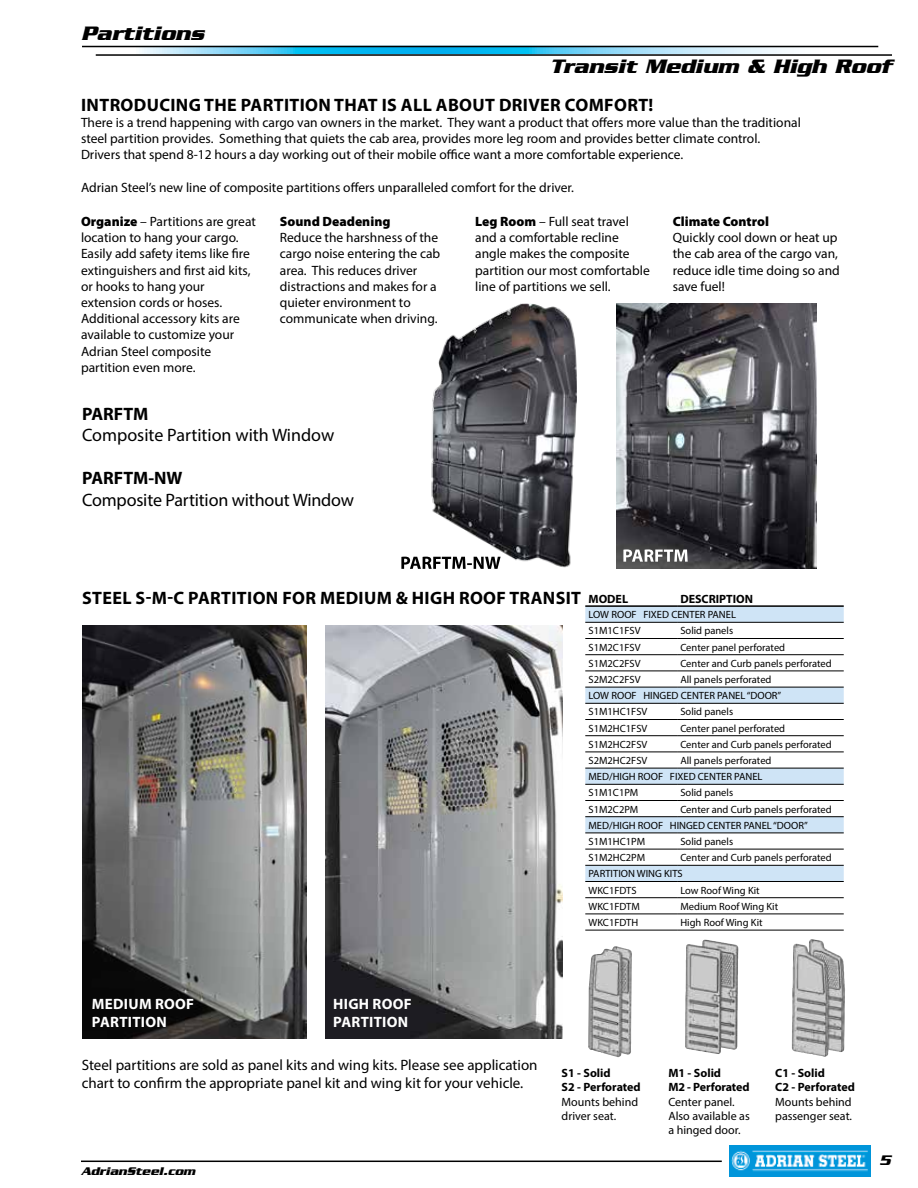
<style>
.page{position:relative;width:918px;height:1188px;background:#fff}
.page>*{position:absolute;margin:0;border:0;box-sizing:border-box;transform-origin:0 0}
.t1{font:italic 700 21px "Serpentine";color:#000}
.t2{font:700 18px "Myriad Pro";letter-spacing:.02em;color:#000}
.t3{font:18px "Myriad Pro";letter-spacing:-.01em;color:#000}
.t4{font:700 18px "Myriad Pro";color:#000}
.t5{font:15px/18px "Myriad Pro";color:#000}
.t6{font:700 15px/18px "Myriad Pro";letter-spacing:.02em;color:#fff}
.t7{font:italic 700 15px "Serpentine";color:#000}
.t8{font:13.5px/16.2px "Myriad Pro";color:#000}
.t9{font:900 13.5px "Myriad Pro";color:#000}
.t10{font:12px/14.4px "Myriad Pro";color:#000}
.t11{font:700 12px/14.4px "Myriad Pro";color:#000}
.t12{font:italic 700 12px "Serpentine";color:#000}
.t13{font:10.5px/16.2px "Myriad Pro";color:#000}
.s1{font-weight:900}
</style>
<div class="page">
<hr style="left:81px;top:1161px;width:641px;height:1px;background:#000">
<img style="left:730px;top:1146px;width:140px;height:30px">
<svg style="left:133px;top:47px;width:726px;height:7px;background:#71cded"></svg>
<hr style="left:82px;top:46px;width:796px;height:1px;background:#000">
<hr style="left:96px;top:54px;width:796px;height:2px;background:#000">
<img style="left:588px;top:946px;width:44px;height:111px">
<img style="left:685px;top:940px;width:54px;height:114px">
<img style="left:792px;top:939px;width:53px;height:118px">
<img style="left:82px;top:626px;width:225px;height:412px">
<img style="left:326px;top:626px;width:237px;height:412px">
<svg style="left:585px;top:607px;width:259px;height:274px"></svg>
<hr style="left:585px;top:622px;width:92px;height:1px;background:#000">
<hr style="left:677px;top:622px;width:167px;height:1px;background:#000">
<hr style="left:585px;top:638px;width:92px;height:1px;background:#000">
<hr style="left:677px;top:638px;width:167px;height:1px;background:#000">
<hr style="left:585px;top:654px;width:92px;height:1px;background:#000">
<hr style="left:677px;top:654px;width:167px;height:1px;background:#000">
<hr style="left:585px;top:719px;width:92px;height:1px;background:#000">
<hr style="left:677px;top:719px;width:167px;height:1px;background:#000">
<hr style="left:585px;top:735px;width:92px;height:1px;background:#000">
<hr style="left:677px;top:735px;width:167px;height:1px;background:#000">
<hr style="left:585px;top:752px;width:92px;height:1px;background:#000">
<hr style="left:677px;top:752px;width:167px;height:1px;background:#000">
<hr style="left:585px;top:800px;width:92px;height:1px;background:#000">
<hr style="left:677px;top:800px;width:167px;height:1px;background:#000">
<hr style="left:585px;top:849px;width:92px;height:1px;background:#000">
<hr style="left:677px;top:849px;width:167px;height:1px;background:#000">
<hr style="left:585px;top:897px;width:92px;height:1px;background:#000">
<hr style="left:677px;top:897px;width:167px;height:1px;background:#000">
<hr style="left:585px;top:914px;width:92px;height:1px;background:#000">
<hr style="left:677px;top:914px;width:167px;height:1px;background:#000">
<hr style="left:585px;top:930px;width:92px;height:1px;background:#000">
<hr style="left:677px;top:930px;width:167px;height:1px;background:#000">
<hr style="left:585px;top:605px;width:92px;height:2px;background:#000">
<hr style="left:677px;top:605px;width:167px;height:2px;background:#000">
<hr style="left:585px;top:671px;width:92px;height:1px;background:#000">
<hr style="left:677px;top:671px;width:167px;height:1px;background:#000">
<hr style="left:585px;top:687px;width:92px;height:1px;background:#000">
<hr style="left:677px;top:687px;width:167px;height:1px;background:#000">
<hr style="left:585px;top:703px;width:92px;height:1px;background:#000">
<hr style="left:677px;top:703px;width:167px;height:1px;background:#000">
<hr style="left:585px;top:816px;width:92px;height:1px;background:#000">
<hr style="left:677px;top:816px;width:167px;height:1px;background:#000">
<hr style="left:585px;top:833px;width:92px;height:1px;background:#000">
<hr style="left:677px;top:833px;width:167px;height:1px;background:#000">
<hr style="left:585px;top:865px;width:92px;height:1px;background:#000">
<hr style="left:677px;top:865px;width:167px;height:1px;background:#000">
<hr style="left:585px;top:881px;width:92px;height:1px;background:#000">
<hr style="left:677px;top:881px;width:167px;height:1px;background:#000">
<hr style="left:585px;top:768px;width:92px;height:1px;background:#000">
<hr style="left:677px;top:768px;width:167px;height:1px;background:#000">
<hr style="left:585px;top:784px;width:92px;height:1px;background:#000">
<hr style="left:677px;top:784px;width:167px;height:1px;background:#000">
<img style="left:425px;top:304px;width:152px;height:264px">
<img style="left:617px;top:304px;width:199px;height:265px">
<svg style="left:623px;top:549px;width:65px;height:13px"></svg>
<svg style="left:401px;top:557px;width:100px;height:12px"></svg>
<h1 class="t1" style="left:81px;top:22px;width:125px">Partitions</h1>
<h1 class="t1" style="left:550px;top:55px;width:343px">Transit Medium &amp; High Roof</h1>
<h2 class="t2" style="left:81px;top:93px;width:574px">INTRODUCING THE PARTITION THAT IS ALL ABOUT DRIVER COMFORT!</h2>
<p class="t8" style="left:81px;top:114px;width:721px">There is a trend happening with cargo van owners in the market. They want a product that offers more value than the traditional steel partition provides. Something that quiets the cab area, provides more leg room and provides better climate control.<br>Drivers that spend 8-12 hours a day working out of their mobile office want a more comfortable experience.</p>
<p class="t8" style="left:81px;top:179px;width:495px">Adrian Steel’s new line of composite partitions offers unparalleled comfort for the driver.</p>
<p class="t9" style="left:673px;top:213px;width:98px">Climate Control</p>
<p class="t8" style="left:673px;top:229px;width:169px">Quickly cool down or heat up the cab area of the cargo van, reduce idle time doing so and save fuel!</p>
<p class="t8" style="left:81px;top:213px;width:176px"><span class="s1">Organize</span> – Partitions are great location to hang your cargo.<br>Easily add safety items like fire extinguishers and first aid kits, or hooks to hang your extension cords or hoses.<br>Additional accessory kits are available to customize your<br>Adrian Steel composite partition even more.</p>
<p class="t9" style="left:280px;top:213px;width:112px">Sound Deadening</p>
<p class="t8" style="left:280px;top:229px;width:162px">Reduce the harshness of the cargo noise entering the cab area. This reduces driver distractions and makes for a quieter environment to communicate when driving.</p>
<p class="t8" style="left:475px;top:213px;width:176px"><span class="s1">Leg Room</span> – Full seat travel and a comfortable recline angle makes the composite partition our most comfortable line of partitions we sell.</p>
<h2 class="t2" style="left:82px;top:402px;width:68px">PARFTM</h2>
<h2 class="t3" style="left:82px;top:424px;width:254px">Composite Partition with Window</h2>
<h2 class="t4" style="left:82px;top:467px;width:102px">PARFTM-NW</h2>
<h2 class="t3" style="left:82px;top:489px;width:274px">Composite Partition without Window</h2>
<h2 class="t2" style="left:82px;top:586px;width:500px">STEEL S-M-C PARTITION FOR MEDIUM &amp; HIGH ROOF TRANSIT</h2>
<p class="t11" style="left:589px;top:591px;width:41px">MODEL</p>
<p class="t11" style="left:680px;top:591px;width:74px">DESCRIPTION</p>
<p class="t13" style="left:589px;top:606px;width:149px">LOW ROOF FIXED CENTER PANEL<br>S1M1C1FSV</p>
<p class="t13" style="left:680px;top:623px;width:54px">Solid panels</p>
<p class="t13" style="left:589px;top:639px;width:54px">S1M2C1FSV</p>
<p class="t13" style="left:680px;top:639px;width:106px">Center panel perforated</p>
<p class="t13" style="left:589px;top:655px;width:54px">S1M2C2FSV</p>
<p class="t13" style="left:680px;top:655px;width:153px">Center and Curb panels perforated</p>
<p class="t13" style="left:589px;top:671px;width:54px">S2M2C2FSV</p>
<p class="t13" style="left:589px;top:671px;width:194px;text-indent:92px">All panels perforated<br>LOW ROOF HINGED CENTER PANEL “DOOR”<br>S1M1HC1FSV</p>
<p class="t13" style="left:680px;top:704px;width:54px">Solid panels</p>
<p class="t13" style="left:589px;top:720px;width:60px">S1M2HC1FSV</p>
<p class="t13" style="left:680px;top:720px;width:106px">Center panel perforated</p>
<p class="t13" style="left:589px;top:736px;width:60px">S1M2HC2FSV</p>
<p class="t13" style="left:680px;top:736px;width:153px">Center and Curb panels perforated</p>
<p class="t13" style="left:589px;top:752px;width:60px">S2M2HC2FSV</p>
<p class="t13" style="left:589px;top:752px;width:185px;text-indent:92px">All panels perforated<br>MED/HIGH ROOF FIXED CENTER PANEL<br>S1M1C1PM</p>
<p class="t13" style="left:680px;top:785px;width:54px">Solid panels</p>
<p class="t13" style="left:589px;top:801px;width:245px;text-indent:92px">Center and Curb panels perforated<br>MED/HIGH ROOF HINGED CENTER PANEL “DOOR”<br>S1M1HC1PM</p>
<p class="t13" style="left:589px;top:801px;width:51px">S1M2C2PM</p>
<p class="t13" style="left:680px;top:833px;width:54px">Solid panels</p>
<p class="t13" style="left:589px;top:849px;width:245px;text-indent:92px">Center and Curb panels perforated<br>PARTITION WING KITS<br>WKC1FDTS</p>
<p class="t13" style="left:589px;top:849px;width:58px">S1M2HC2PM</p>
<p class="t13" style="left:680px;top:882px;width:81px">Low Roof Wing Kit</p>
<p class="t13" style="left:589px;top:898px;width:53px">WKC1FDTM</p>
<p class="t13" style="left:680px;top:898px;width:99px">Medium Roof Wing Kit</p>
<p class="t13" style="left:589px;top:914px;width:51px">WKC1FDTH</p>
<p class="t13" style="left:680px;top:914px;width:84px">High Roof Wing Kit</p>
<p class="t6" style="left:92px;top:995px;width:104px">MEDIUM ROOF<br>PARTITION</p>
<p class="t6" style="left:333px;top:995px;width:80px">HIGH ROOF<br>PARTITION</p>
<p class="t5" style="left:82px;top:1056px;width:457px">Steel partitions are sold as panel kits and wing kits. Please see application chart to confirm the appropriate panel kit and wing kit for your vehicle.</p>
<p class="t12" style="left:81px;top:1164px;width:116px">AdrianSteel.com</p>
<p class="t11" style="left:562px;top:1065px;width:81px">S1 - Solid<br>S2 - Perforated</p>
<p class="t10" style="left:562px;top:1094px;width:78px">Mounts behind driver seat.</p>
<p class="t11" style="left:668px;top:1065px;width:83px">M1 - Solid<br>M2 - Perforated</p>
<p class="t10" style="left:668px;top:1094px;width:83px">Center panel.<br>Also available as a hinged door.</p>
<p class="t11" style="left:775px;top:1065px;width:81px">C1 - Solid<br>C2 - Perforated</p>
<p class="t10" style="left:775px;top:1094px;width:78px">Mounts behind passenger seat.</p>
<p class="t7" style="left:879px;top:1152px;width:13px">5</p>
</div>
